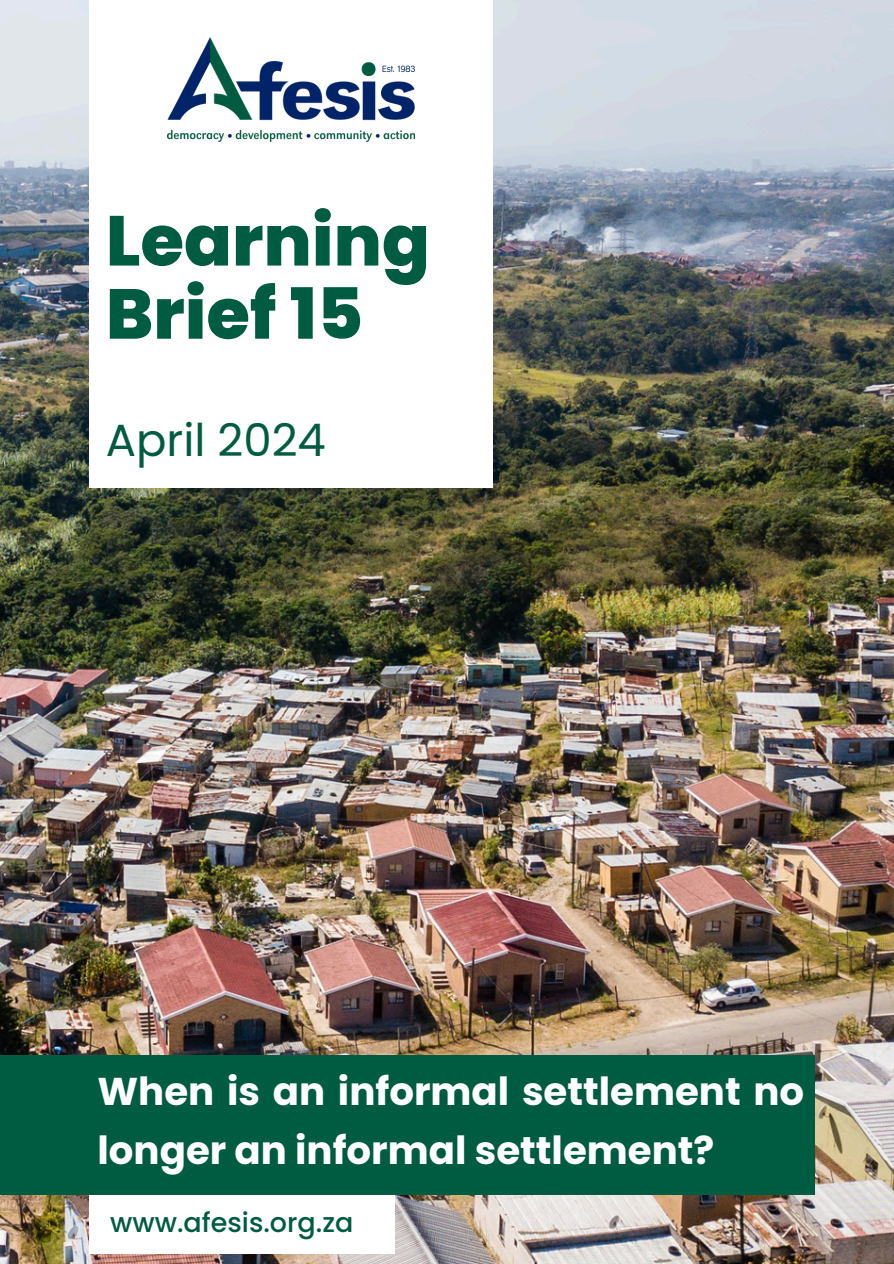
<style>
.page{position:relative;width:894px;height:1264px;background:#fff}
.page>*{position:absolute;margin:0;border:0;box-sizing:border-box;transform-origin:0 0}
.t1{font:800 70.5px/73.2px "Poppins";color:#005c40}
.t2{font:45px "Poppins";color:#005c40}
.t3{font:700 38.7px/58.5px "Poppins";color:#fff}
.t4{font:500 27px "Poppins";color:#005c40}
</style>
<div class="page">
<img style="left:0;top:0;width:893px;height:1263px">
<div style="left:89px;top:0;width:404px;height:487px;background:#fff"></div>
<div style="left:89px;top:1174px;width:306px;height:79px;background:#fff"></div>
<div style="left:0;top:1055px;width:814px;height:139px;background:#005c40"></div>
<img style="left:168px;top:37px;width:246px;height:105px">
<h1 class="t1" style="left:106px;top:204px;width:325px">Learning<br>Brief 15</h1>
<h2 class="t2" style="left:106px;top:408px;width:221px">April 2024</h2>
<h3 class="t3" style="left:97px;top:1062px;width:708px">When is an informal settlement no longer an informal settlement?</h3>
<p class="t4" style="left:110px;top:1203px;width:245px">www.afesis.org.za</p>
</div>
